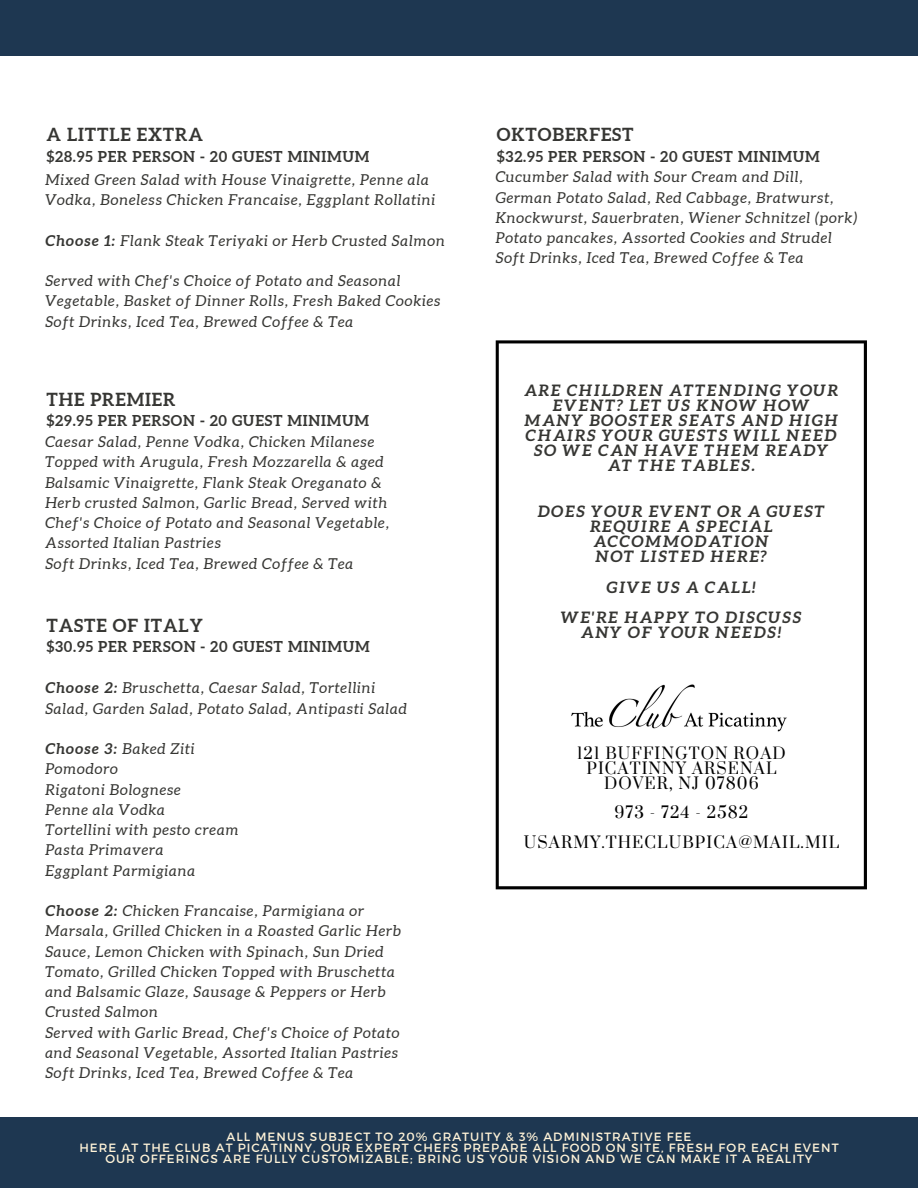
<style>
.page{position:relative;width:918px;height:1188px;background:#1e3751}
.page>*{position:absolute;margin:0;border:0;box-sizing:border-box;transform-origin:0 0}
.t1{font:700 18px "Aleo";letter-spacing:.05em;color:#363633}
.t2{font:italic 700 15.9px/15.1px "Aleo";letter-spacing:.07em;color:#363633;text-align:center}
.t3{font:15.45px "Prata";letter-spacing:.07em;color:#000}
.t4{font:italic 15px/20.2px "Aleo";letter-spacing:.06em;color:#363633}
.t5{font:700 15px "Aleo";letter-spacing:.05em;color:#363633}
.t6{font:12px "Montserrat";letter-spacing:.085em;color:#fff3d8}
.s1{font-weight:700}
</style>
<div class="page">
<div style="left:0;top:56px;width:918px;height:1061px;background:#fff"></div>
<svg style="left:496px;top:340px;width:371px;height:549px"></svg>
<img style="left:565px;top:679px;width:233px;height:58px">
<p class="t1" style="left:46px;top:125px;width:158px">A LITTLE EXTRA</p>
<p class="t5" style="left:46px;top:148px;width:324px">$28.95 PER PERSON - 20 GUEST MINIMUM</p>
<p class="t4" style="left:45px;top:169px;width:391px">Mixed Green Salad with House Vinaigrette, Penne ala<br>Vodka, Boneless Chicken Francaise, Eggplant Rollatini</p>
<p class="t4" style="left:45px;top:230px;width:401px"><span class="s1">Choose 1:</span> Flank Steak Teriyaki or Herb Crusted Salmon</p>
<p class="t4" style="left:45px;top:271px;width:397px">Served with Chef's Choice of Potato and Seasonal<br>Vegetable, Basket of Dinner Rolls, Fresh Baked Cookies</p>
<p class="t4" style="left:45px;top:311px;width:309px">Soft Drinks, Iced Tea, Brewed Coffee &amp; Tea</p>
<p class="t1" style="left:46px;top:389px;width:131px">THE PREMIER</p>
<p class="t5" style="left:46px;top:412px;width:324px">$29.95 PER PERSON - 20 GUEST MINIMUM</p>
<p class="t4" style="left:45px;top:432px;width:340px">Caesar Salad, Penne Vodka, Chicken Milanese<br>Topped with Arugula, Fresh Mozzarella &amp; aged<br>Balsamic Vinaigrette, Flank Steak Oreganato &amp;</p>
<p class="t4" style="left:45px;top:492px;width:345px">Herb crusted Salmon, Garlic Bread, Served with<br>Chef's Choice of Potato and Seasonal Vegetable,<br>Assorted Italian Pastries</p>
<p class="t4" style="left:45px;top:553px;width:309px">Soft Drinks, Iced Tea, Brewed Coffee &amp; Tea</p>
<p class="t1" style="left:46px;top:615px;width:158px">TASTE OF ITALY</p>
<p class="t5" style="left:46px;top:638px;width:325px">$30.95 PER PERSON - 20 GUEST MINIMUM</p>
<p class="t4" style="left:45px;top:678px;width:363px"><span class="s1">Choose 2:</span> Bruschetta, Caesar Salad, Tortellini<br>Salad, Garden Salad, Potato Salad, Antipasti Salad</p>
<p class="t4" style="left:45px;top:739px;width:151px"><span class="s1">Choose 3:</span> Baked Ziti</p>
<p class="t4" style="left:45px;top:759px;width:74px">Pomodoro</p>
<p class="t4" style="left:45px;top:779px;width:137px">Rigatoni Bolognese</p>
<p class="t4" style="left:45px;top:799px;width:121px">Penne ala Vodka</p>
<p class="t4" style="left:45px;top:820px;width:194px">Tortellini with pesto cream</p>
<p class="t4" style="left:45px;top:840px;width:120px">Pasta Primavera</p>
<p class="t4" style="left:45px;top:860px;width:151px">Eggplant Parmigiana</p>
<p class="t4" style="left:45px;top:901px;width:357px"><span class="s1">Choose 2:</span> Chicken Francaise, Parmigiana or Marsala, Grilled Chicken in a Roasted Garlic Herb Sauce, Lemon Chicken with Spinach, Sun Dried Tomato, Grilled Chicken Topped with Bruschetta and Balsamic Glaze, Sausage &amp; Peppers or Herb Crusted Salmon</p>
<p class="t4" style="left:45px;top:1022px;width:356px">Served with Garlic Bread, Chef's Choice of Potato and Seasonal Vegetable, Assorted Italian Pastries</p>
<p class="t4" style="left:45px;top:1063px;width:309px">Soft Drinks, Iced Tea, Brewed Coffee &amp; Tea</p>
<p class="t1" style="left:497px;top:125px;width:138px">OKTOBERFEST</p>
<p class="t5" style="left:497px;top:148px;width:324px">$32.95 PER PERSON - 20 GUEST MINIMUM</p>
<p class="t4" style="left:496px;top:167px;width:339px">Cucumber Salad with Sour Cream and Dill,<br>German Potato Salad, Red Cabbage, Bratwurst,</p>
<p class="t4" style="left:496px;top:207px;width:363px">Knockwurst, Sauerbraten, Wiener Schnitzel (pork)</p>
<p class="t4" style="left:496px;top:228px;width:338px">Potato pancakes, Assorted Cookies and Strudel</p>
<p class="t4" style="left:496px;top:248px;width:309px">Soft Drinks, Iced Tea, Brewed Coffee &amp; Tea</p>
<p class="t2" style="left:524px;top:382px;width:316px">ARE CHILDREN ATTENDING YOUR<br>EVENT? LET US KNOW HOW<br>MANY BOOSTER SEATS AND HIGH<br>CHAIRS YOUR GUESTS WILL NEED<br>SO WE CAN HAVE THEM READY<br>AT THE TABLES.</p>
<p class="t2" style="left:538px;top:503px;width:289px">DOES YOUR EVENT OR A GUEST<br>REQUIRE A SPECIAL<br>ACCOMMODATION</p>
<p class="t2" style="left:595px;top:549px;width:174px">NOT LISTED HERE?</p>
<p class="t2" style="left:607px;top:579px;width:151px">GIVE US A CALL!</p>
<p class="t2" style="left:561px;top:610px;width:242px">WE'RE HAPPY TO DISCUSS</p>
<p class="t2" style="left:581px;top:625px;width:202px">ANY OF YOUR NEEDS!</p>
<p class="t3" style="left:577px;top:744px;width:210px">121 BUFFINGTON ROAD</p>
<p class="t3" style="left:586px;top:759px;width:192px">PICATINNY ARSENAL</p>
<p class="t3" style="left:604px;top:773px;width:156px">DOVER, NJ 07806</p>
<p class="t3" style="left:614px;top:803px;width:135px">973 - 724 - 2582</p>
<p class="t3" style="left:524px;top:833px;width:317px">USARMY.THECLUBPICA@MAIL.MIL</p>
<p class="t6" style="left:227px;top:1129px;width:466px">ALL MENUS SUBJECT TO 20% GRATUITY &amp; 3% ADMINISTRATIVE FEE</p>
<p class="t6" style="left:79px;top:1140px;width:761px">HERE AT THE CLUB AT PICATINNY, OUR EXPERT CHEFS PREPARE ALL FOOD ON SITE, FRESH FOR EACH EVENT</p>
<p class="t6" style="left:105px;top:1151px;width:709px">OUR OFFERINGS ARE FULLY CUSTOMIZABLE; BRING US YOUR VISION AND WE CAN MAKE IT A REALITY</p>
</div>
